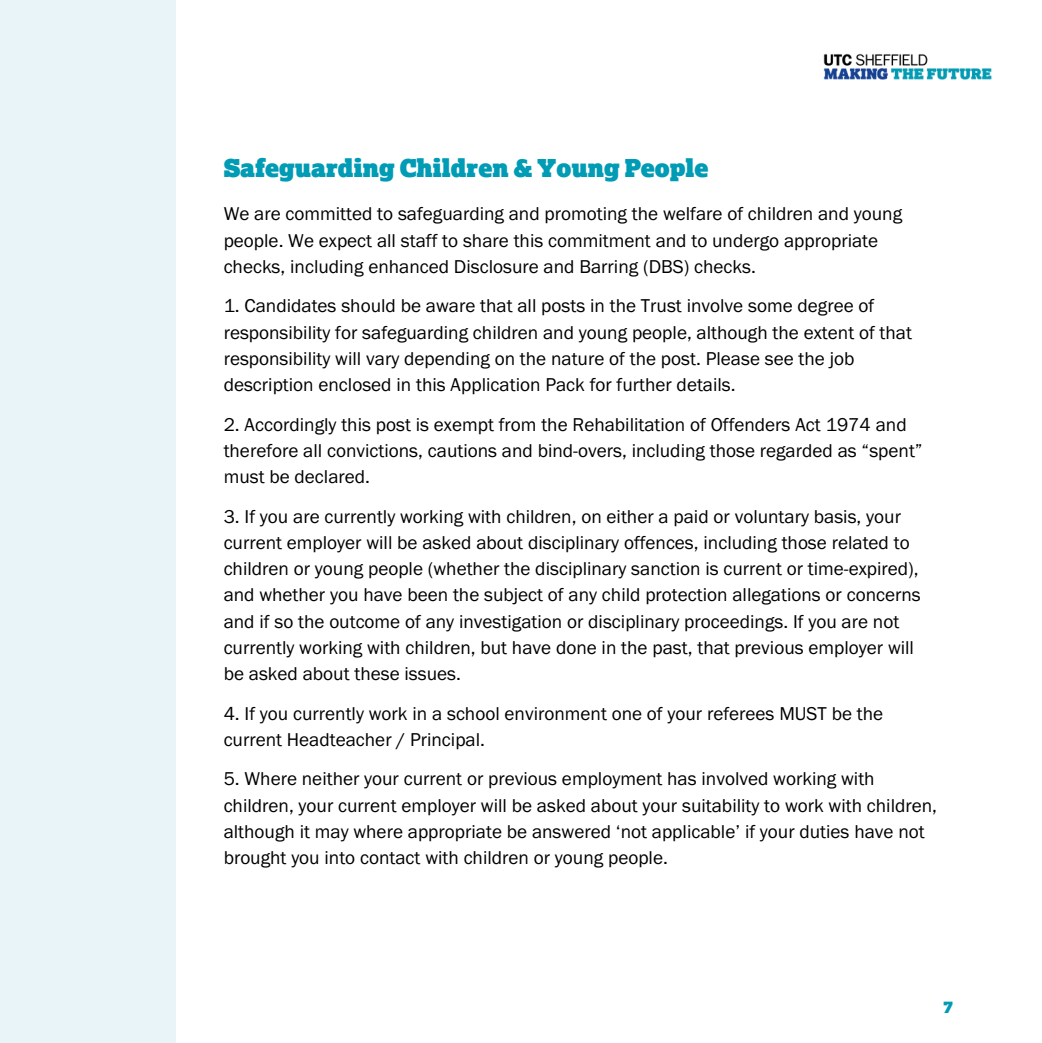
<style>
.page{position:relative;width:1042px;height:1043px;background:#fff}
.page>*{position:absolute;margin:0;border:0;box-sizing:border-box;transform-origin:0 0}
.t1{font:24.5px "Lexia Advertising";color:#009bb4}
.t2{font:19.25px/26.2px "Franklin Gothic URW Boo";color:#000}
.t3{font:15.75px "Lexia Advertising";color:#009bb4}
</style>
<div class="page">
<img style="left:819px;top:53px;width:173px;height:27px">
<div style="left:0;top:0;width:176px;height:1042px;background:#e9f4f8"></div>
<p class="t1" style="left:223px;top:158px;width:486px">Safeguarding Children &amp; Young People</p>
<p class="t2" style="left:223px;top:204px;width:679px">We are committed to safeguarding and promoting the welfare of children and young people. We expect all staff to share this commitment and to undergo appropriate checks, including enhanced Disclosure and Barring (DBS) checks.</p>
<p class="t2" style="left:223px;top:296px;width:689px">1. Candidates should be aware that all posts in the Trust involve some degree of responsibility for safeguarding children and young people, although the extent of that responsibility will vary depending on the nature of the post. Please see the job description enclosed in this Application Pack for further details.</p>
<p class="t2" style="left:223px;top:414px;width:700px">2. Accordingly this post is exempt from the Rehabilitation of Offenders Act 1974 and therefore all convictions, cautions and bind-overs, including those regarded as “spent” must be declared.</p>
<p class="t2" style="left:223px;top:506px;width:698px">3. If you are currently working with children, on either a paid or voluntary basis, your current employer will be asked about disciplinary offences, including those related to children or young people (whether the disciplinary sanction is current or time-expired), and whether you have been the subject of any child protection allegations or concerns and if so the outcome of any investigation or disciplinary proceedings. If you are not currently working with children, but have done in the past, that previous employer will be asked about these issues.</p>
<p class="t2" style="left:223px;top:703px;width:661px">4. If you currently work in a school environment one of your referees MUST be the current Headteacher / Principal.</p>
<p class="t2" style="left:223px;top:768px;width:714px">5. Where neither your current or previous employment has involved working with children, your current employer will be asked about your suitability to work with children, although it may where appropriate be answered ‘not applicable’ if your duties have not brought you into contact with children or young people.</p>
<p class="t3" style="left:943px;top:1001px;width:11px">7</p>
</div>
